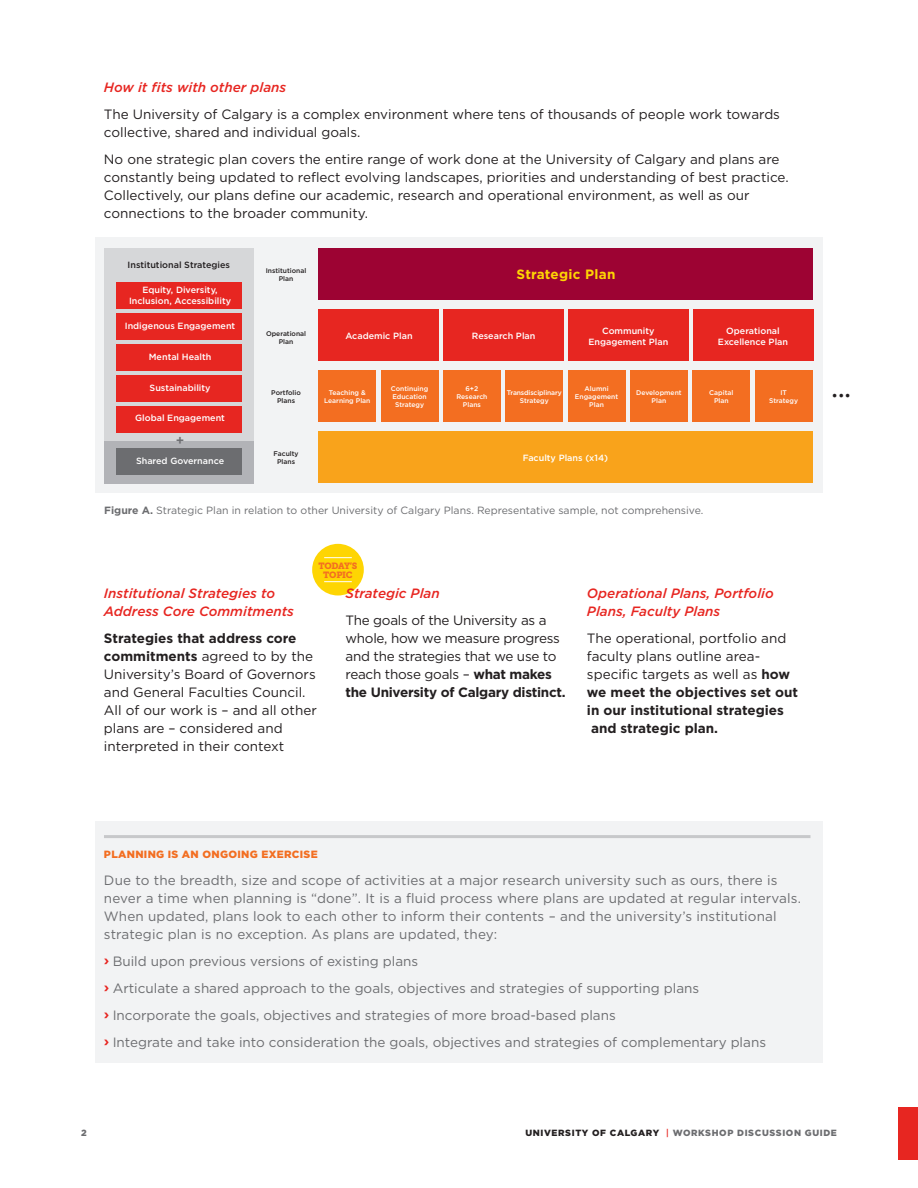
<style>
.page{position:relative;width:918px;height:1188px;background:#fff}
.page>*{position:absolute;margin:0;border:0;box-sizing:border-box;transform-origin:0 0}
.t1{font:31.5px "Minion Pro";color:#231f20}
.Body{font:13.5px/18px "Gotham";color:#231f20}
.Body-2{font:13.5px/18px "Gotham";letter-spacing:.01em;color:#6c6d70}
.Bulleted_List{font:13.5px "Gotham";color:#6c6d70}
.Body-3{font:13.5px/18px "Gotham";letter-spacing:-.02em;color:#231f20}
.Subhead{font:italic 500 13.5px/18px "Gotham";color:#e72621}
.Body-4{font:700 13.5px "Gotham";color:#231f20}
.t2{font:700 13.5px "Gotham";letter-spacing:.02em;color:#fed503}
.t3{font:500 13.5px "Gotham";color:#6c6d70}
.t4{font:10.5px "Gotham";color:#6c6d70}
.t5{font:900 10.5px "Gotham";letter-spacing:.03em;color:#f36e21}
.t6{font:500 9px/10.8px "Gotham";color:#fff;text-align:center}
.t7{font:900 9px "Gotham";letter-spacing:.07em;color:#6c6d70}
.t8{font:500 9px "Gotham";color:#231f20}
.t9{font:9px/9px "Museo Slab 900";letter-spacing:-.03em;color:#f36e21;text-align:center}
.t10{font:500 6.75px/8.1px "Gotham";color:#fff;text-align:center}
.t11{font:500 6.75px/8.1px "Gotham";color:#231f20;text-align:center}
.t12{font:500 6.75px/8.1px "Gotham";letter-spacing:-.02em;color:#fff;text-align:center}
.s1{font-weight:700}
.s2{font-family:"Museo Slab 900";color:#e72621}
.s3{color:#231f20}
.s4{font-weight:500;color:#e72621}
</style>
<div class="page">
<div style="left:899px;top:1107px;width:19px;height:52px;background:#e72621"></div>
<div style="left:95px;top:821px;width:728px;height:241px;background:#f2f3f4"></div>
<div style="left:312px;top:544px;width:52px;height:52px;background:#fed503;border-radius:50%"></div>
<svg style="left:324px;top:557px;width:28px;height:1px"></svg>
<svg style="left:324px;top:581px;width:28px;height:1px"></svg>
<hr style="left:104px;top:835px;width:706px;height:3px;background:#c7c8ca">
<div style="left:95px;top:237px;width:728px;height:256px;background:#f2f3f4"></div>
<div style="left:104px;top:248px;width:150px;height:235px;background:#b2b3b7"></div>
<div style="left:104px;top:248px;width:150px;height:193px;background:#d6d7d9"></div>
<div style="left:318px;top:248px;width:495px;height:52px;background:#9d0333"></div>
<div style="left:318px;top:309px;width:121px;height:52px;background:#e72621"></div>
<div style="left:443px;top:309px;width:121px;height:52px;background:#e72621"></div>
<div style="left:569px;top:309px;width:120px;height:52px;background:#e72621"></div>
<div style="left:693px;top:309px;width:121px;height:52px;background:#e72621"></div>
<div style="left:318px;top:370px;width:58px;height:52px;background:#f36e21"></div>
<div style="left:381px;top:370px;width:57px;height:52px;background:#f36e21"></div>
<div style="left:443px;top:370px;width:58px;height:52px;background:#f36e21"></div>
<div style="left:505px;top:370px;width:58px;height:52px;background:#f36e21"></div>
<div style="left:568px;top:370px;width:57px;height:52px;background:#f36e21"></div>
<div style="left:630px;top:370px;width:58px;height:52px;background:#f36e21"></div>
<div style="left:693px;top:370px;width:57px;height:52px;background:#f36e21"></div>
<div style="left:755px;top:370px;width:58px;height:52px;background:#f36e21"></div>
<div style="left:318px;top:431px;width:495px;height:52px;background:#f9a31b"></div>
<div style="left:116px;top:282px;width:126px;height:27px;background:#e72621"></div>
<div style="left:116px;top:313px;width:126px;height:27px;background:#e72621"></div>
<div style="left:116px;top:344px;width:126px;height:27px;background:#e72621"></div>
<div style="left:116px;top:375px;width:126px;height:27px;background:#e72621"></div>
<div style="left:116px;top:406px;width:126px;height:27px;background:#e72621"></div>
<div style="left:116px;top:448px;width:126px;height:27px;background:#6c6d70"></div>
<p class="Subhead" style="left:104px;top:78px;width:184px">How it fits with other plans</p>
<p class="Body" style="left:104px;top:105px;width:678px">The University of Calgary is a complex environment where tens of thousands of people work towards collective, shared and individual goals.</p>
<p class="Body" style="left:104px;top:150px;width:686px">No one strategic plan covers the entire range of work done at the University of Calgary and plans are constantly being updated to reflect evolving landscapes, priorities and understanding of best practice.<br>Collectively, our plans define our academic, research and operational environment, as well as our connections to the broader community.</p>
<p class="t8" style="left:128px;top:259px;width:104px">Institutional Strategies</p>
<p class="t6" style="left:129px;top:285px;width:104px">Equity, Diversity,<br>Inclusion, Accessibility</p>
<p class="t6" style="left:125px;top:321px;width:112px">Indigenous Engagement</p>
<p class="t6" style="left:149px;top:351px;width:64px">Mental Health</p>
<p class="t6" style="left:150px;top:382px;width:63px">Sustainability</p>
<p class="t6" style="left:135px;top:413px;width:91px">Global Engagement</p>
<p class="t3" style="left:176px;top:432px;width:10px">+</p>
<p class="t6" style="left:136px;top:456px;width:90px">Shared Governance</p>
<p class="t11" style="left:266px;top:266px;width:42px">Institutional<br>Plan</p>
<p class="t2" style="left:517px;top:266px;width:101px">Strategic Plan</p>
<p class="t11" style="left:266px;top:329px;width:42px">Operational<br>Plan</p>
<p class="t6" style="left:345px;top:330px;width:69px">Academic Plan</p>
<p class="t6" style="left:472px;top:330px;width:65px">Research Plan</p>
<p class="t6" style="left:588px;top:325px;width:81px">Community<br>Engagement Plan</p>
<p class="t6" style="left:718px;top:325px;width:72px">Operational<br>Excellence Plan</p>
<p class="t11" style="left:271px;top:388px;width:31px">Portfolio<br>Plans</p>
<p class="t10" style="left:324px;top:388px;width:48px">Teaching &amp;<br>Learning Plan</p>
<p class="t10" style="left:391px;top:384px;width:39px">Continuing<br>Education<br>Strategy</p>
<p class="t10" style="left:456px;top:384px;width:33px">6+2<br>Research<br>Plans</p>
<p class="t12" style="left:507px;top:388px;width:56px">Transdisciplinary<br>Strategy</p>
<p class="t10" style="left:575px;top:384px;width:45px">Alumni<br>Engagement<br>Plan</p>
<p class="t10" style="left:636px;top:388px;width:47px">Development<br>Plan</p>
<p class="t10" style="left:709px;top:388px;width:26px">Capital<br>Plan</p>
<p class="t10" style="left:769px;top:388px;width:30px">IT<br>Strategy</p>
<p class="t11" style="left:274px;top:450px;width:26px">Faculty<br>Plans</p>
<p class="t6" style="left:523px;top:452px;width:87px">Faculty Plans (x14)</p>
<p class="t4" style="left:104px;top:504px;width:601px"><span class="s1">Figure A.</span> Strategic Plan in relation to other University of Calgary Plans. Representative sample, not comprehensive.</p>
<p class="t9" style="left:318px;top:561px;width:41px">TODAY’S<br>TOPIC</p>
<p class="Subhead" style="left:104px;top:584px;width:192px">Institutional Strategies to<br>Address Core Commitments</p>
<p class="Body" style="left:104px;top:629px;width:214px"><span class="s1">Strategies that address core commitments</span> agreed to by the<br>University’s Board of Governors and General Faculties Council.<br>All of our work is – and all other plans are – considered and interpreted in their context</p>
<p class="Subhead" style="left:345px;top:584px;width:96px">Strategic Plan</p>
<p class="Body-3" style="left:345px;top:611px;width:222px">The goals of the University as a whole, how we measure progress and the strategies that we use to reach those goals – <span class="s1">what makes the University of Calgary distinct.</span></p>
<p class="Subhead" style="left:587px;top:584px;width:188px">Operational Plans, Portfolio<br>Plans, Faculty Plans</p>
<p class="Body" style="left:587px;top:629px;width:201px">The operational, portfolio and</p>
<p class="Body" style="left:587px;top:647px;width:175px">faculty plans outline area-</p>
<p class="Body" style="left:587px;top:665px;width:205px">specific targets as well as <span class="s1">how</span></p>
<p class="Body-4" style="left:587px;top:684px;width:213px">we meet the objectives set out</p>
<p class="Body-4" style="left:587px;top:702px;width:198px">in our institutional strategies</p>
<p class="Body-4" style="left:591px;top:720px;width:129px">and strategic plan.</p>
<p class="t1" style="left:831px;top:366px;width:22px">...</p>
<p class="t5" style="left:104px;top:847px;width:215px">PLANNING IS AN ONGOING EXERCISE</p>
<p class="Body-2" style="left:104px;top:871px;width:699px">Due to the breadth, size and scope of activities at a major research university such as ours, there is never a time when planning is “done”. It is a fluid process where plans are updated at regular intervals.<br>When updated, plans look to each other to inform their contents – and the university’s institutional strategic plan is no exception. As plans are updated, they:</p>
<p class="Bulleted_List" style="left:104px;top:952px;width:316px"><span class="s2">›</span> Build upon previous versions of existing plans</p>
<p class="Bulleted_List" style="left:104px;top:979px;width:597px"><span class="s2">›</span> Articulate a shared approach to the goals, objectives and strategies of supporting plans</p>
<p class="Bulleted_List" style="left:104px;top:1006px;width:513px"><span class="s2">›</span> Incorporate the goals, objectives and strategies of more broad-based plans</p>
<p class="Bulleted_List" style="left:104px;top:1033px;width:664px"><span class="s2">›</span> Integrate and take into consideration the goals, objectives and strategies of complementary plans</p>
<p class="t7" style="left:81px;top:1127px;width:7px">2</p>
<p class="t7" style="left:525px;top:1127px;width:313px"><span class="s3">UNIVERSITY OF CALGARY</span> <span class="s4">|</span> WORKSHOP DISCUSSION GUIDE</p>
</div>
